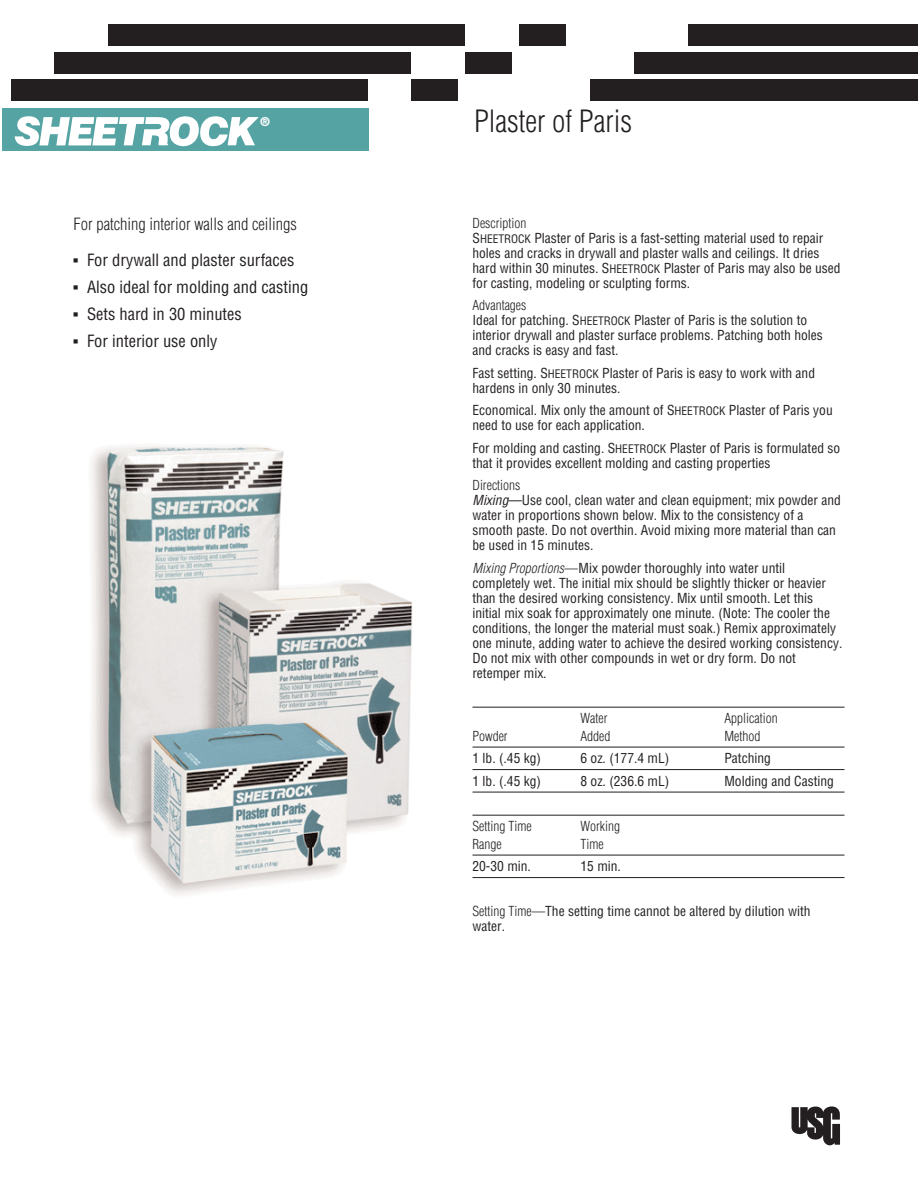
<style>
.page{position:relative;width:918px;height:1188px;background:#fff}
.page>*{position:absolute;margin:0;border:0;box-sizing:border-box;transform-origin:0 0}
.t1{font:300 condensed 30px "Helvetica";color:#231f20}
.t2{font:condensed 16.5px "Helvetica";color:#231f20}
.t3{font:300 condensed 16.5px "Helvetica";color:#231f20}
.t4{font:condensed 13.5px/15px "Helvetica";color:#231f20}
.t5{font:300 condensed 13.5px "Helvetica";color:#231f20}
.t6{font:900 condensed 12.45px "Helvetica Neue";color:#fff}
.s1{font-family:"Universal Newswith Comm Pi";font-stretch:normal}
.s2{font-weight:300}
.s3{font-size:11.55px}
.s4{font-style:italic}
.s5{font-weight:300;font-style:italic}
</style>
<div class="page">
<div style="left:2px;top:108px;width:367px;height:43px;background:#56a3a3"></div>
<svg style="left:15px;top:116px;width:244px;height:31px"></svg>
<hr style="left:472px;top:707px;width:372px;height:1px;background:#231f20">
<hr style="left:472px;top:747px;width:372px;height:1px;background:#231f20">
<hr style="left:472px;top:769px;width:372px;height:1px;background:#231f20">
<hr style="left:472px;top:792px;width:372px;height:1px;background:#231f20">
<hr style="left:472px;top:815px;width:372px;height:1px;background:#231f20">
<hr style="left:472px;top:855px;width:372px;height:1px;background:#231f20">
<hr style="left:472px;top:877px;width:372px;height:1px;background:#231f20">
<svg style="left:792px;top:1106px;width:48px;height:39px"></svg>
<img style="left:92px;top:446px;width:321px;height:449px">
<div style="left:11px;top:80px;width:356px;height:21px;background:#231f20"></div>
<div style="left:54px;top:52px;width:356px;height:22px;background:#231f20"></div>
<div style="left:108px;top:25px;width:356px;height:21px;background:#231f20"></div>
<div style="left:411px;top:79px;width:47px;height:22px;background:#231f20"></div>
<div style="left:465px;top:52px;width:46px;height:22px;background:#231f20"></div>
<div style="left:519px;top:25px;width:46px;height:21px;background:#231f20"></div>
<div style="left:591px;top:79px;width:327px;height:22px;background:#231f20"></div>
<div style="left:634px;top:52px;width:284px;height:22px;background:#231f20"></div>
<div style="left:688px;top:25px;width:230px;height:21px;background:#231f20"></div>
<p class="t6" style="left:260px;top:118px;width:11px">®</p>
<p class="t3" style="left:74px;top:218px;width:225px">For patching interior walls and ceilings</p>
<p class="t2" style="left:74px;top:253px;width:223px"><span class="s1">▪</span> For drywall and plaster surfaces</p>
<p class="t2" style="left:74px;top:281px;width:236px"><span class="s1">▪</span> Also ideal for molding and casting</p>
<p class="t2" style="left:74px;top:308px;width:170px"><span class="s1">▪</span> Sets hard in 30 minutes</p>
<p class="t2" style="left:74px;top:335px;width:146px"><span class="s1">▪</span> For interior use only</p>
<h1 class="t1" style="left:474px;top:110px;width:160px">Plaster of Paris</h1>
<p class="t4" style="left:472px;top:216px;width:370px"><span class="s2">Description<br></span>S<span class="s3">HEETROCK</span> Plaster of Paris is a fast-setting material used to repair holes and cracks in drywall and plaster walls and ceilings. It dries hard within 30 minutes. S<span class="s3">HEETROCK</span> Plaster of Paris may also be used for casting, modeling or sculpting forms.</p>
<p class="t4" style="left:472px;top:299px;width:352px"><span class="s2">Advantages<br></span>Ideal for patching. S<span class="s3">HEETROCK</span> Plaster of Paris is the solution to interior drywall and plaster surface problems. Patching both holes and cracks is easy and fast.</p>
<p class="t4" style="left:472px;top:366px;width:344px">Fast setting. S<span class="s3">HEETROCK</span> Plaster of Paris is easy to work with and hardens in only 30 minutes.</p>
<p class="t4" style="left:472px;top:404px;width:362px">Economical. Mix only the amount of S<span class="s3">HEETROCK</span> Plaster of Paris you need to use for each application.</p>
<p class="t4" style="left:472px;top:441px;width:369px">For molding and casting. S<span class="s3">HEETROCK</span> Plaster of Paris is formulated so that it provides excellent molding and casting properties</p>
<p class="t4" style="left:472px;top:479px;width:370px"><span class="s2">Directions<br></span><span class="s4">Mixing</span>—Use cool, clean water and clean equipment; mix powder and water in proportions shown below. Mix to the consistency of a smooth paste. Do not overthin. Avoid mixing more material than can be used in 15 minutes.</p>
<p class="t4" style="left:472px;top:561px;width:371px"><span class="s5">Mixing Proportions</span><span class="s2">—</span>Mix powder thoroughly into water until completely wet. The initial mix should be slightly thicker or heavier than the desired working consistency. Mix until smooth. Let this initial mix soak for approximately one minute. (Note: The cooler the conditions, the longer the material must soak.) Remix approximately one minute, adding water to achieve the desired working consistency.<br>Do not mix with other compounds in wet or dry form. Do not retemper mix.</p>
<p class="t5" style="left:580px;top:712px;width:28px">Water</p>
<p class="t5" style="left:725px;top:712px;width:55px">Application</p>
<p class="t5" style="left:472px;top:730px;width:37px">Powder</p>
<p class="t5" style="left:581px;top:730px;width:31px">Added</p>
<p class="t5" style="left:725px;top:730px;width:37px">Method</p>
<p class="t4" style="left:472px;top:752px;width:70px">1 lb. (.45 kg)</p>
<p class="t4" style="left:580px;top:752px;width:90px">6 oz. (177.4 mL)</p>
<p class="t4" style="left:724px;top:752px;width:48px">Patching</p>
<p class="t4" style="left:472px;top:774px;width:70px">1 lb. (.45 kg)</p>
<p class="t4" style="left:580px;top:774px;width:90px">8 oz. (236.6 mL)</p>
<p class="t4" style="left:724px;top:774px;width:111px">Molding and Casting</p>
<p class="t5" style="left:472px;top:820px;width:61px">Setting Time</p>
<p class="t5" style="left:580px;top:820px;width:41px">Working</p>
<p class="t5" style="left:472px;top:838px;width:31px">Range</p>
<p class="t5" style="left:580px;top:838px;width:25px">Time</p>
<p class="t4" style="left:472px;top:860px;width:60px">20-30 min.</p>
<p class="t4" style="left:580px;top:860px;width:42px">15 min.</p>
<p class="t4" style="left:472px;top:905px;width:340px"><span class="s2">Setting Time—</span>The setting time cannot be altered by dilution with water.</p>
</div>
